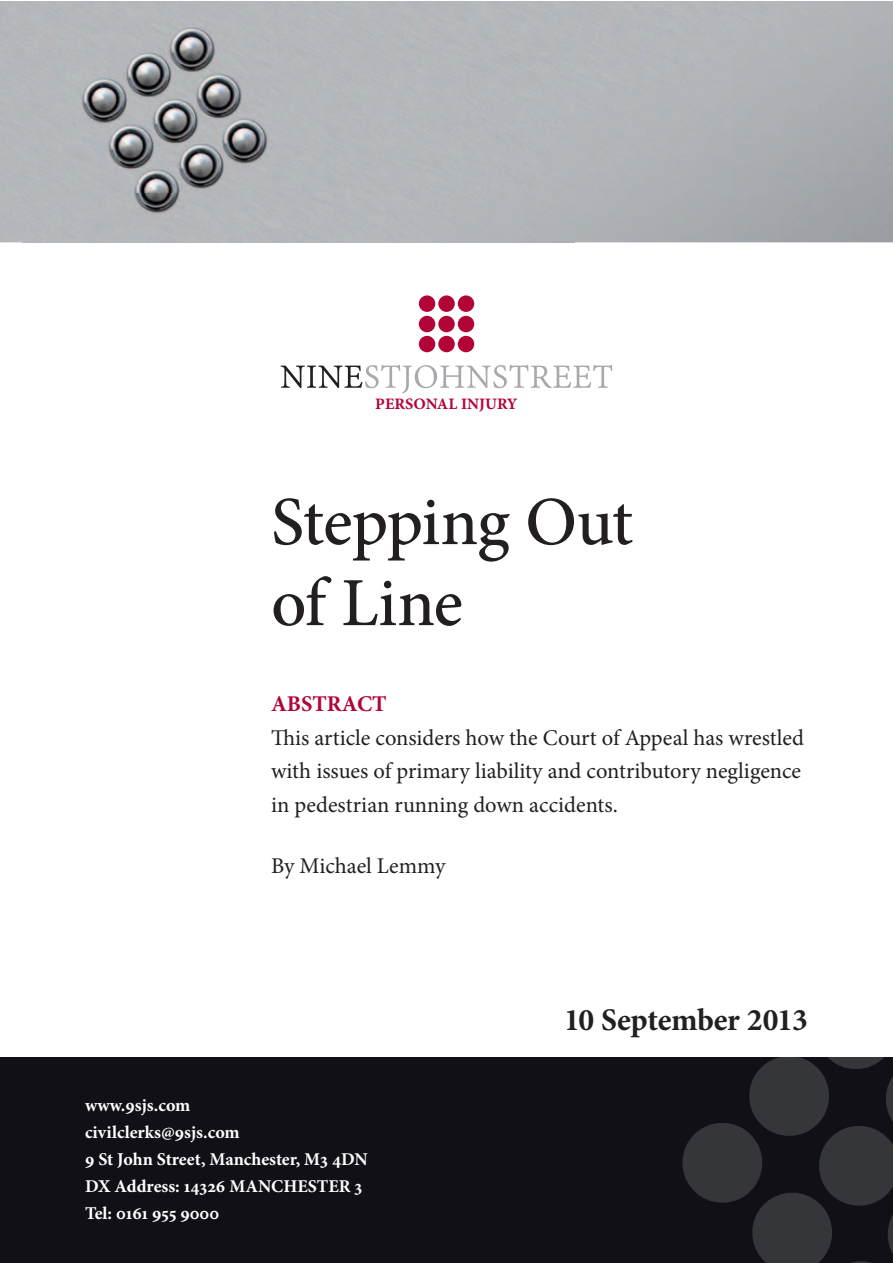
<style>
.page{position:relative;width:893px;height:1263px;background:#fff}
.page>*{position:absolute;margin:0;border:0;box-sizing:border-box;transform-origin:0 0}
.t1{font:500 69px/81px "Minion Pro";letter-spacing:-.02em;color:#231f20}
.t2{font:700 31.5px "Minion Pro";letter-spacing:-.01em;color:#231f20}
.t3{font:22.5px/33.8px "Minion Pro";color:#231f20}
.t4{font:700 22.5px "Minion Pro";color:#b30437}
.t5{font:700 18px/27px "Minion Pro";color:#fff}
.t6{font:15.9px "Minion Pro Bold Capt";color:#b30437}
</style>
<div class="page">
<img style="left:23px;top:1px;width:869px;height:242px">
<img style="left:52px;top:242px;width:474px;height:1px">
<div style="left:524px;top:1px;width:50px;height:241px;background:#b3b6ba"></div>
<div style="left:0;top:1057px;width:892px;height:206px;background:#111016"></div>
<svg style="left:682px;top:1057px;width:210px;height:206px"></svg>
<div style="left:419px;top:295px;width:16px;height:17px;background:#b30437;border-radius:50%"></div>
<div style="left:438px;top:295px;width:17px;height:17px;background:#b30437;border-radius:50%"></div>
<div style="left:458px;top:295px;width:16px;height:17px;background:#b30437;border-radius:50%"></div>
<div style="left:419px;top:316px;width:16px;height:16px;background:#b30437;border-radius:50%"></div>
<div style="left:438px;top:316px;width:17px;height:16px;background:#b30437;border-radius:50%"></div>
<div style="left:458px;top:316px;width:16px;height:16px;background:#b30437;border-radius:50%"></div>
<div style="left:419px;top:336px;width:16px;height:16px;background:#b30437;border-radius:50%"></div>
<div style="left:438px;top:336px;width:17px;height:16px;background:#b30437;border-radius:50%"></div>
<div style="left:458px;top:336px;width:16px;height:16px;background:#b30437;border-radius:50%"></div>
<svg style="left:281px;top:365px;width:331px;height:28px"></svg>
<p class="t6" style="left:375px;top:392px;width:144px">PERSONAL INJURY</p>
<h1 class="t1" style="left:271px;top:482px;width:364px">Stepping Out of Line</h1>
<p class="t4" style="left:271px;top:688px;width:117px">ABSTRACT</p>
<p class="t3" style="left:271px;top:721px;width:534px;text-indent:24px">is article considers how the Court of Appeal has wrestled with issues of primary liability and contributory negligence in pedestrian running down accidents.</p>
<p class="t3" style="left:271px;top:849px;width:176px">By Michael Lemmy</p>
<p class="t5" style="left:85px;top:1092px;width:284px">www.9sjs.com<br>civilclerks@9sjs.com<br>9 St John Street, Manchester, M3 4DN<br>DX Address: 14326 MANCHESTER 3<br>Tel: 0161 955 9000</p>
<h2 class="t2" style="left:564px;top:998px;width:245px">10 September 2013</h2>
</div>
